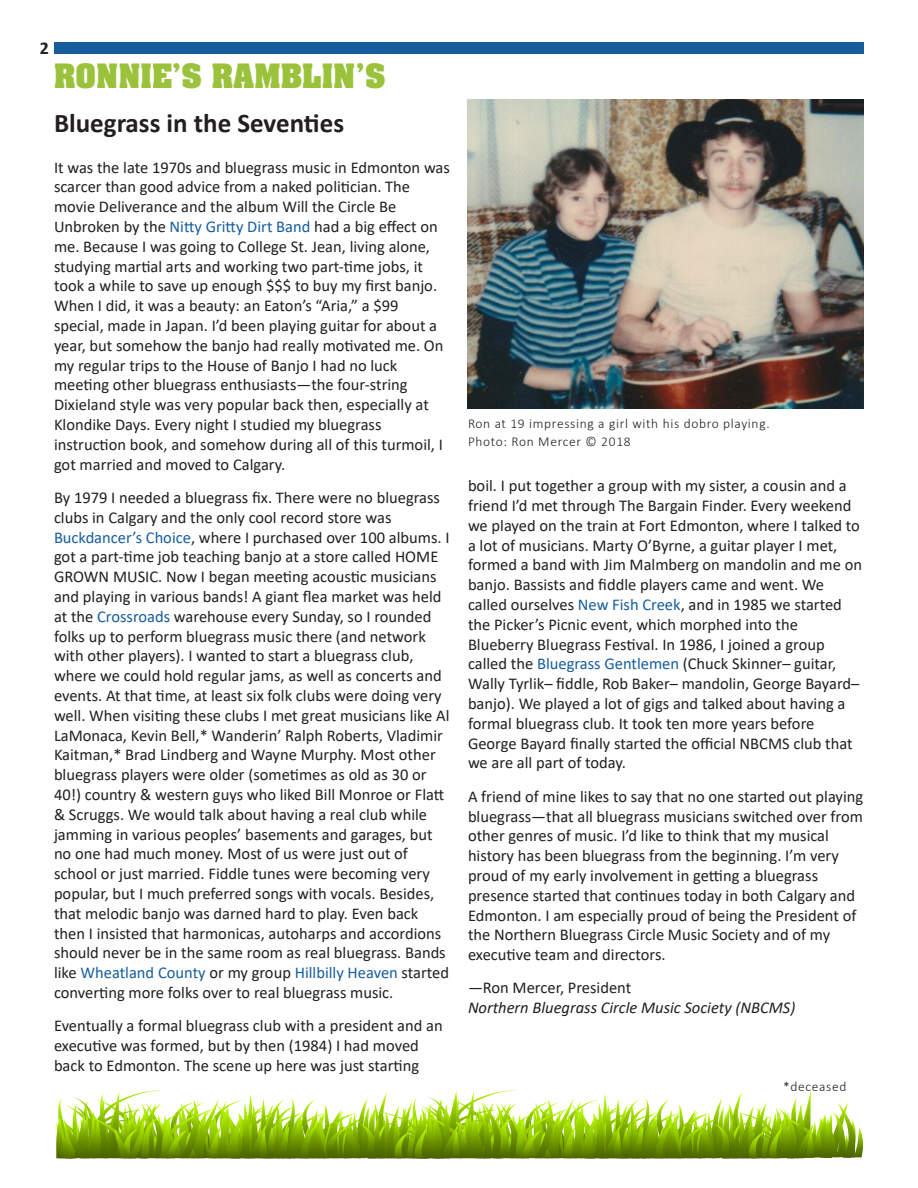
<style>
.page{position:relative;width:918px;height:1188px;background:#fff}
.page>*{position:absolute;margin:0;border:0;box-sizing:border-box;transform-origin:0 0}
.Page_Header{font:700 28.5px "Aardvark";color:#9ac23b}
.Article_Header{font:700 27px "Calibri";color:#231f20}
.t1{font:700 18px "Calibri";color:#231f20}
.Body_text{font:16.5px/19.8px "Calibri";color:#231f20}
.Body_text-2{font:italic 16.5px/19.8px "Calibri";color:#231f20}
.t2{font:300 13.5px "Calibri";letter-spacing:.05em;color:#231f20}
.s1{color:#175d9e}
.s2{font-style:normal}
</style>
<div class="page">
<svg style="left:56px;top:1090px;width:807px;height:69px"></svg>
<div style="left:54px;top:42px;width:810px;height:12px;background:#175d9e"></div>
<img style="left:468px;top:99px;width:396px;height:310px">
<p class="t1" style="left:40px;top:36px;width:11px">2</p>
<p class="Page_Header" style="left:54px;top:55px;width:333px">RONNIE’S RAMBLIN’S</p>
<p class="Article_Header" style="left:54px;top:104px;width:292px">Bluegrass in the Seventies</p>
<p class="Body_text" style="left:54px;top:157px;width:398px">It was the late 1970s and bluegrass music in Edmonton was scarcer than good advice from a naked politician. The movie Deliverance and the album Will the Circle Be Unbroken by the <span class="s1">Nitty Gritty Dirt Band</span> had a big effect on me. Because I was going to College St. Jean, living alone, studying martial arts and working two part-time jobs, it took a while to save up enough $$$ to buy my first banjo.<br>When I did, it was a beauty: an Eaton’s “Aria,” a $99 special, made in Japan. I’d been playing guitar for about a year, but somehow the banjo had really motivated me. On my regular trips to the House of Banjo I had no luck meeting other bluegrass enthusiasts—the four-string Dixieland style was very popular back then, especially at Klondike Days. Every night I studied my bluegrass instruction book, and somehow during all of this turmoil, I got married and moved to Calgary.</p>
<p class="Body_text" style="left:54px;top:487px;width:397px">By 1979 I needed a bluegrass fix. There were no bluegrass clubs in Calgary and the only cool record store was <span class="s1">Buckdancer’s Choice</span>, where I purchased over 100 albums. I got a part-time job teaching banjo at a store called HOME GROWN MUSIC. Now I began meeting acoustic musicians and playing in various bands! A giant flea market was held at the <span class="s1">Crossroads</span> warehouse every Sunday, so I rounded folks up to perform bluegrass music there (and network with other players). I wanted to start a bluegrass club, where we could hold regular jams, as well as concerts and events. At that time, at least six folk clubs were doing very well. When visiting these clubs I met great musicians like Al LaMonaca, Kevin Bell,* Wanderin’ Ralph Roberts, Vladimir Kaitman,* Brad Lindberg and Wayne Murphy. Most other bluegrass players were older (sometimes as old as 30 or 40!) country &amp; western guys who liked Bill Monroe or Flatt &amp; Scruggs. We would talk about having a real club while jamming in various peoples’ basements and garages, but no one had much money. Most of us were just out of school or just married. Fiddle tunes were becoming very popular, but I much preferred songs with vocals. Besides, that melodic banjo was darned hard to play. Even back then I insisted that harmonicas, autoharps and accordions should never be in the same room as real bluegrass. Bands like <span class="s1">Wheatland County</span> or my group <span class="s1">Hillbilly Heaven</span> started converting more folks over to real bluegrass music.</p>
<p class="Body_text" style="left:54px;top:1015px;width:390px">Eventually a formal bluegrass club with a president and an executive was formed, but by then (1984) I had moved back to Edmonton. The scene up here was just starting</p>
<p class="t2" style="left:468px;top:415px;width:303px">Ron at 19 impressing a girl with his dobro playing.</p>
<p class="t2" style="left:468px;top:433px;width:164px">Photo: Ron Mercer © 2018</p>
<p class="Body_text" style="left:468px;top:475px;width:396px">boil. I put together a group with my sister, a cousin and a friend I’d met through The Bargain Finder. Every weekend we played on the train at Fort Edmonton, where I talked to a lot of musicians. Marty O’Byrne, a guitar player I met, formed a band with Jim Malmberg on mandolin and me on banjo. Bassists and fiddle players came and went. We called ourselves <span class="s1">New Fish Creek</span>, and in 1985 we started the Picker’s Picnic event, which morphed into the Blueberry Bluegrass Festival. In 1986, I joined a group called the <span class="s1">Bluegrass Gentlemen</span> (Chuck Skinner– guitar, Wally Tyrlik– fiddle, Rob Baker– mandolin, George Bayard– banjo). We played a lot of gigs and talked about having a formal bluegrass club. It took ten more years before George Bayard finally started the official NBCMS club that we are all part of today.</p>
<p class="Body_text" style="left:468px;top:786px;width:397px">A friend of mine likes to say that no one started out playing bluegrass—that all bluegrass musicians switched over from other genres of music. I’d like to think that my musical history has been bluegrass from the beginning. I’m very proud of my early involvement in getting a bluegrass presence started that continues today in both Calgary and Edmonton. I am especially proud of being the President of the Northern Bluegrass Circle Music Society and of my executive team and directors.</p>
<p class="Body_text-2" style="left:468px;top:977px;width:329px"><span class="s2">—Ron Mercer, President<br></span>Northern Bluegrass Circle Music Society (NBCMS)</p>
<p class="t2" style="left:783px;top:1078px;width:65px">*deceased</p>
</div>
